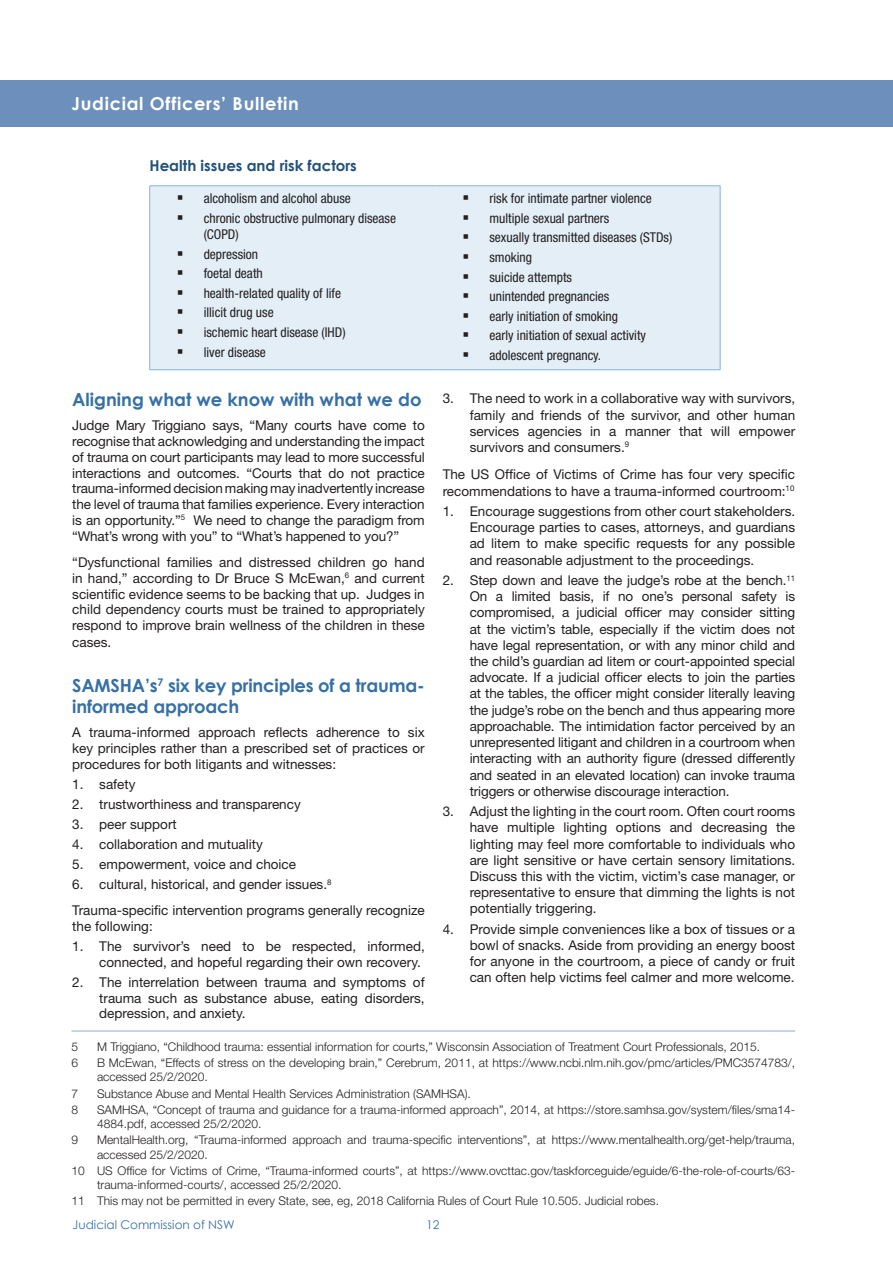
<style>
.page{position:relative;width:893px;height:1263px;background:#fff}
.page>*{position:absolute;margin:0;border:0;box-sizing:border-box;transform-origin:0 0}
.header2_article{font:700 18px/21.6px "Century Gothic";letter-spacing:-.01em;color:#3670a5}
.t1{font:700 17.85px "Century Gothic";letter-spacing:.04em;color:#fff}
.header3_article{font:700 15px "Century Gothic";color:#225179}
.bodytext{font:13.5px/16.2px "Helvetica Neue LT";color:#231f20;text-align:justify}
.t2{font:condensed 13.5px/16.2px "Helvetica Neue LT";color:#231f20}
.footnotes{font:300 12px/14.4px "Helvetica Neue LT";color:#231f20}
.footnote_with_rule{font:300 12px "Helvetica Neue LT";color:#231f20}
.t3{font:12px "Century Gothic";color:#3670a5}
</style>
<div class="page">
<div style="left:0;top:81px;width:893px;height:46px;background:#6c90bb"></div>
<hr style="left:72px;top:1031px;width:723px;height:1px;background:#8fa9cc">
<div style="left:150px;top:187px;width:570px;height:182px;background:#e3eef7"></div>
<hr style="left:150px;top:186px;width:285px;height:1px;background:#7fb6df">
<hr style="left:149px;top:186px;width:1px;height:184px;background:#7fb6df">
<hr style="left:435px;top:186px;width:285px;height:1px;background:#7fb6df">
<hr style="left:720px;top:186px;width:1px;height:184px;background:#7fb6df">
<hr style="left:150px;top:369px;width:285px;height:1px;background:#7fb6df">
<hr style="left:435px;top:369px;width:285px;height:1px;background:#7fb6df">
<svg style="left:184px;top:203px;width:15px;height:1px"></svg>
<svg style="left:184px;top:223px;width:15px;height:1px"></svg>
<svg style="left:184px;top:259px;width:15px;height:1px"></svg>
<svg style="left:184px;top:278px;width:15px;height:1px"></svg>
<svg style="left:184px;top:298px;width:15px;height:1px"></svg>
<svg style="left:184px;top:317px;width:15px;height:1px"></svg>
<svg style="left:184px;top:337px;width:15px;height:1px"></svg>
<svg style="left:184px;top:357px;width:15px;height:1px"></svg>
<svg style="left:469px;top:203px;width:15px;height:1px"></svg>
<svg style="left:469px;top:223px;width:15px;height:1px"></svg>
<svg style="left:469px;top:242px;width:15px;height:1px"></svg>
<svg style="left:469px;top:262px;width:15px;height:1px"></svg>
<svg style="left:469px;top:282px;width:15px;height:1px"></svg>
<svg style="left:469px;top:301px;width:15px;height:1px"></svg>
<svg style="left:469px;top:321px;width:15px;height:1px"></svg>
<svg style="left:469px;top:340px;width:15px;height:1px"></svg>
<svg style="left:469px;top:360px;width:15px;height:1px"></svg>
<h2 class="t1" style="left:72px;top:90px;width:229px">Judicial Officers’ Bulletin</h2>
<p class="header3_article" style="left:150px;top:155px;width:209px">Health issues and risk factors</p>
<p class="t2" style="left:177px;top:190px;width:176px">▪ alcoholism and alcohol abuse</p>
<p class="t2" style="left:204px;top:210px;width:194px;text-indent:-27px">▪ chronic obstructive pulmonary disease (COPD)</p>
<p class="t2" style="left:177px;top:246px;width:83px">▪ depression</p>
<p class="t2" style="left:177px;top:265px;width:88px">▪ foetal death</p>
<p class="t2" style="left:177px;top:285px;width:166px">▪ health-related quality of life</p>
<p class="t2" style="left:177px;top:304px;width:98px">▪ illicit drug use</p>
<p class="t2" style="left:177px;top:324px;width:170px">▪ ischemic heart disease (IHD)</p>
<p class="t2" style="left:177px;top:344px;width:91px">▪ liver disease</p>
<p class="t2" style="left:462px;top:190px;width:191px">▪ risk for intimate partner violence</p>
<p class="t2" style="left:462px;top:210px;width:148px">▪ multiple sexual partners</p>
<p class="t2" style="left:462px;top:229px;width:211px">▪ sexually transmitted diseases (STDs)</p>
<p class="t2" style="left:462px;top:249px;width:71px">▪ smoking</p>
<p class="t2" style="left:462px;top:269px;width:111px">▪ suicide attempts</p>
<p class="t2" style="left:462px;top:288px;width:148px">▪ unintended pregnancies</p>
<p class="t2" style="left:462px;top:308px;width:157px">▪ early initiation of smoking</p>
<p class="t2" style="left:462px;top:327px;width:185px">▪ early initiation of sexual activity</p>
<p class="t2" style="left:462px;top:347px;width:140px">▪ adolescent pregnancy.</p>
<p class="header2_article" style="left:72px;top:388px;width:351px">Aligning what we know with what we do</p>
<p class="bodytext" style="left:72px;top:418px;width:354px;line-height:15.8px">Judge Mary Triggiano says, “Many courts have come to recognise that acknowledging and understanding the impact of trauma on court participants may lead to more successful interactions and outcomes. “Courts that do not practice trauma-informed decision making may inadvertently increase the level of trauma that families experience. Every interaction is an opportunity.”<sup>5</sup> We need to change the paradigm from “What’s wrong with you” to “What’s happened to you?”</p>
<p class="bodytext" style="left:72px;top:554px;width:354px">“Dysfunctional families and distressed children go hand in hand,” according to Dr Bruce S McEwan,<sup>6</sup> and current scientific evidence seems to be backing that up. Judges in child dependency courts must be trained to appropriately respond to improve brain wellness of the children in these cases.</p>
<p class="header2_article" style="left:72px;top:673px;width:354px">SAMSHA’s<sup>7</sup> six key principles of a trauma&shy;informed approach</p>
<p class="bodytext" style="left:72px;top:725px;width:354px;line-height:15.8px">A trauma-informed approach reflects adherence to six key principles rather than a prescribed set of practices or procedures for both litigants and witnesses:</p>
<p class="bodytext" style="left:72px;top:776px;width:65px">1. safety</p>
<p class="bodytext" style="left:72px;top:796px;width:230px">2. trustworthiness and transparency</p>
<p class="bodytext" style="left:72px;top:816px;width:106px">3. peer support</p>
<p class="bodytext" style="left:72px;top:836px;width:192px">4. collaboration and mutuality</p>
<p class="bodytext" style="left:72px;top:856px;width:225px">5. empowerment, voice and choice</p>
<p class="bodytext" style="left:72px;top:876px;width:261px">6. cultural, historical, and gender issues.<sup>8</sup></p>
<p class="bodytext" style="left:72px;top:902px;width:354px;line-height:15.8px">Trauma-specific intervention programs generally recognize the following:</p>
<p class="bodytext" style="left:72px;top:938px;width:354px;line-height:15.8px;text-align:right">1. The survivor’s need to be respected, informed, connected, and hopeful regarding their own recovery.</p>
<p class="bodytext" style="left:99px;top:974px;width:327px;line-height:15.8px;text-indent:-27px">2. The interrelation between trauma and symptoms of trauma such as substance abuse, eating disorders, depression, and anxiety.</p>
<p class="footnote_with_rule" style="left:72px;top:1039px;width:8px">5</p>
<p class="footnote_with_rule" style="left:97px;top:1039px;width:665px">M Triggiano, “Childhood trauma: essential information for courts,” Wisconsin Association of Treatment Court Professionals, 2015.</p>
<p class="footnotes" style="left:72px;top:1055px;width:8px">6</p>
<p class="footnotes" style="left:97px;top:1055px;width:700px">B McEwan, “Effects of stress on the developing brain,” Cerebrum, 2011, at https://www.ncbi.nlm.nih.gov/pmc/articles/PMC3574783/, accessed 25/2/2020.</p>
<p class="footnotes" style="left:72px;top:1086px;width:8px">7</p>
<p class="footnotes" style="left:97px;top:1086px;width:375px">Substance Abuse and Mental Health Services Administration (SAMHSA).</p>
<p class="footnotes" style="left:72px;top:1102px;width:8px">8</p>
<p class="footnotes" style="left:97px;top:1102px;width:700px">SAMHSA, “Concept of trauma and guidance for a trauma-informed approach”, 2014, at https://store.samhsa.gov/system/files/sma14-<br>4884.pdf, accessed 25/2/2020.</p>
<p class="footnotes" style="left:72px;top:1132px;width:8px">9</p>
<p class="footnotes" style="left:97px;top:1132px;width:700px">MentalHealth.org, “Trauma-informed approach and trauma-specific interventions”, at https://www.mentalhealth.org/get-help/trauma, accessed 25/2/2020.</p>
<p class="footnotes" style="left:97px;top:1163px;width:700px;text-indent:-26px">10 US Office for Victims of Crime, “Trauma-informed courts”, at https://www.ovcttac.gov/taskforceguide/eguide/6-the-role-of-courts/63- trauma-informed-courts/, accessed 25/2/2020.</p>
<p class="footnotes" style="left:72px;top:1193px;width:589px">11 This may not be permitted in every State, see, eg, 2018 California Rules of Court Rule 10.505. Judicial robes.</p>
<p class="bodytext" style="left:470px;top:390px;width:327px;text-indent:-27px">3. The need to work in a collaborative way with survivors, family and friends of the survivor, and other human services agencies in a manner that will empower survivors and consumers.<sup>9</sup></p>
<p class="bodytext" style="left:443px;top:466px;width:354px">The US Office of Victims of Crime has four very specific recommendations to have a trauma-informed courtroom:<sup>10</sup></p>
<p class="bodytext" style="left:470px;top:503px;width:327px;text-indent:-27px">1. Encourage suggestions from other court stakeholders.<br>Encourage parties to cases, attorneys, and guardians ad litem to make specific requests for any possible and reasonable adjustment to the proceedings.</p>
<p class="bodytext" style="left:470px;top:572px;width:327px;text-indent:-27px">2. Step down and leave the judge’s robe at the bench.<sup>11<br></sup>On a limited basis, if no one’s personal safety is compromised, a judicial officer may consider sitting at the victim’s table, especially if the victim does not have legal representation, or with any minor child and the child’s guardian ad litem or court-appointed special advocate. If a judicial officer elects to join the parties at the tables, the officer might consider literally leaving the judge’s robe on the bench and thus appearing more approachable. The intimidation factor perceived by an unrepresented litigant and children in a courtroom when interacting with an authority figure (dressed differently and seated in an elevated location) can invoke trauma triggers or otherwise discourage interaction.</p>
<p class="bodytext" style="left:470px;top:803px;width:327px;text-indent:-27px">3. Adjust the lighting in the court room. Often court rooms have multiple lighting options and decreasing the lighting may feel more comfortable to individuals who are light sensitive or have certain sensory limitations.<br>Discuss this with the victim, victim’s case manager, or representative to ensure that dimming the lights is not potentially triggering.</p>
<p class="bodytext" style="left:470px;top:921px;width:327px;text-indent:-27px">4. Provide simple conveniences like a box of tissues or a bowl of snacks. Aside from providing an energy boost for anyone in the courtroom, a piece of candy or fruit can often help victims feel calmer and more welcome.</p>
<p class="t3" style="left:73px;top:1217px;width:163px">Judicial Commission of NSW</p>
<p class="t3" style="left:426px;top:1217px;width:15px">12</p>
</div>
